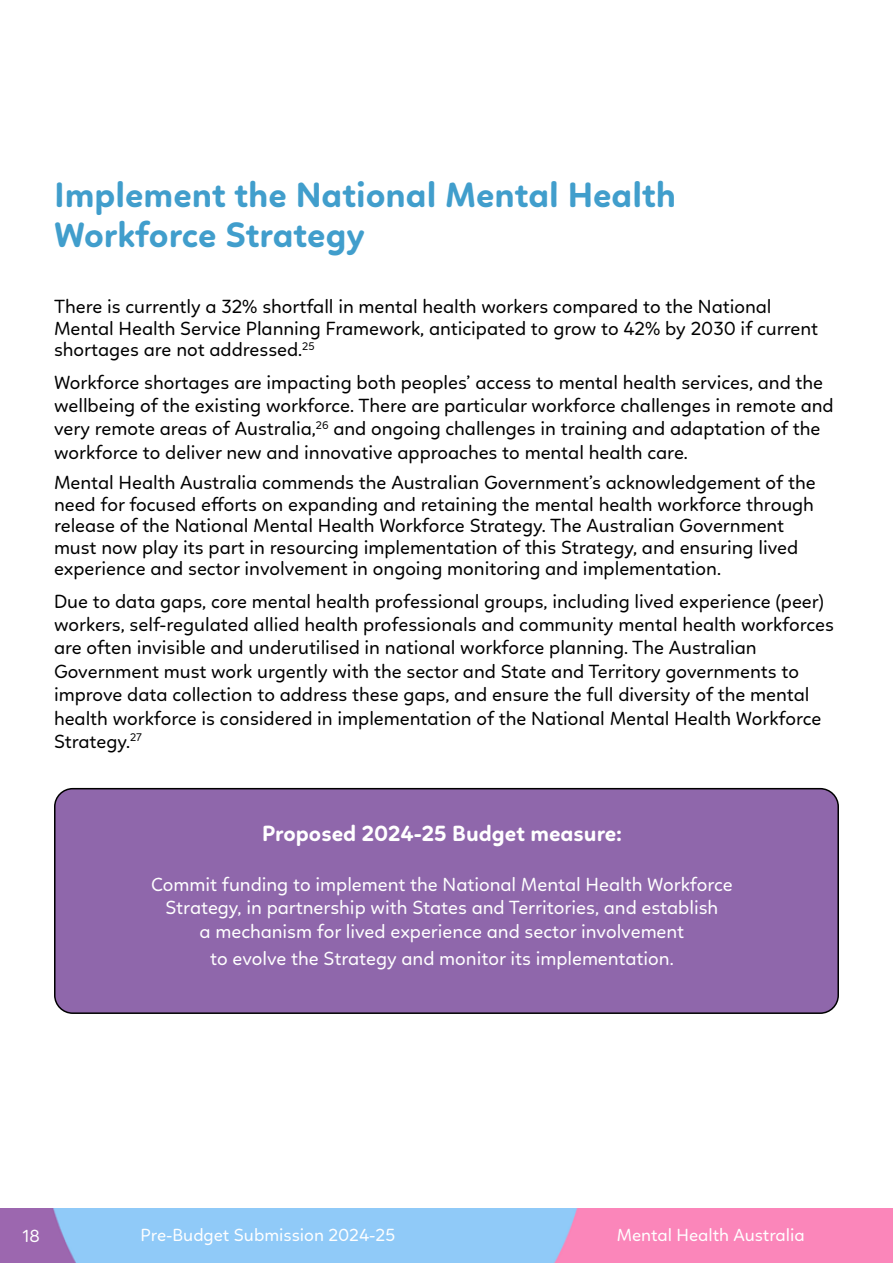
<style>
.page{position:relative;width:893px;height:1263px;background:#fff}
.page>*{position:absolute;margin:0;border:0;box-sizing:border-box;transform-origin:0 0}
.t1{font:700 36px/39.6px "Linotte";color:#419ecc}
.t2{font:700 22.5px "Linotte";color:#fff}
.t3{font:19.5px/23.4px "Linotte";color:#000}
.t4{font:19.5px/23.4px "Linotte";color:#fff;text-align:center}
.t5{font:18px "Linotte";color:#fff}
</style>
<div class="page">
<img style="left:0;top:1209px;width:893px;height:54px">
<div style="left:55px;top:789px;width:783px;height:224px;background:#8f67ab;border-radius:18px"></div>
<div style="left:54px;top:788px;width:785px;height:226px;border:2px solid #000;border-radius:18px"></div>
<h1 class="t1" style="left:54px;top:175px;width:624px">Implement the National Mental Health<br>Workforce Strategy</h1>
<p class="t3" style="left:54px;top:296px;width:766px;line-height:21.5px">There is currently a 32% shortfall in mental health workers compared to the National<br>Mental Health Service Planning Framework, anticipated to grow to 42% by 2030 if current shortages are not addressed.<sup>25</sup></p>
<p class="t3" style="left:54px;top:370px;width:781px">Workforce shortages are impacting both peoples’ access to mental health services, and the wellbeing of the existing workforce. There are particular workforce challenges in remote and very remote areas of Australia,<sup>26</sup> and ongoing challenges in training and adaptation of the workforce to deliver new and innovative approaches to mental health care.</p>
<p class="t3" style="left:54px;top:472px;width:763px;line-height:21.5px">Mental Health Australia commends the Australian Government’s acknowledgement of the need for focused efforts on expanding and retaining the mental health workforce through release of the National Mental Health Workforce Strategy. The Australian Government must now play its part in resourcing implementation of this Strategy, and ensuring lived experience and sector involvement in ongoing monitoring and implementation.</p>
<p class="t3" style="left:54px;top:589px;width:782px">Due to data gaps, core mental health professional groups, including lived experience (peer) workers, self-regulated allied health professionals and community mental health workforces are often invisible and underutilised in national workforce planning. The Australian Government must work urgently with the sector and State and Territory governments to improve data collection to address these gaps, and ensure the full diversity of the mental health workforce is considered in implementation of the National Mental Health Workforce Strategy.<sup>27</sup></p>
<p class="t2" style="left:262px;top:820px;width:361px">Proposed 2024-25 Budget measure:</p>
<p class="t4" style="left:151px;top:872px;width:583px">Commit funding to implement the National Mental Health Workforce<br>Strategy, in partnership with States and Territories, and establish<br>a mechanism for lived experience and sector involvement</p>
<p class="t4" style="left:210px;top:946px;width:465px">to evolve the Strategy and monitor its implementation.</p>
<p class="t5" style="left:22px;top:1225px;width:19px">18</p>
<p class="t5" style="left:141px;top:1225px;width:256px">Pre-Budget Submission 2024-25</p>
<p class="t5" style="left:617px;top:1225px;width:189px">Mental Health Australia</p>
</div>
